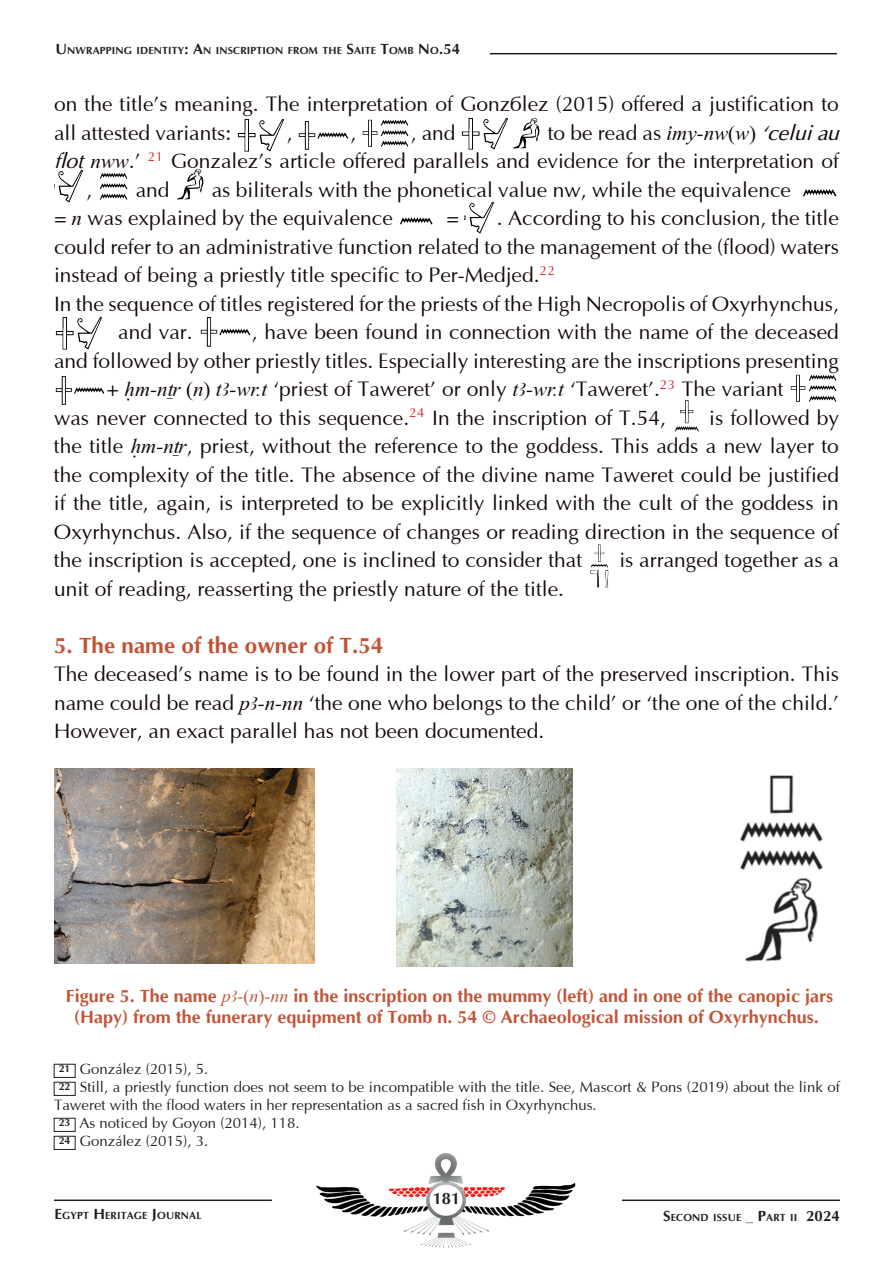
<style>
.page{position:relative;width:893px;height:1263px;background:#fff}
.page>*{position:absolute;margin:0;border:0;box-sizing:border-box;transform-origin:0 0}
.t1{font:700 22.5px "Optima";color:#c25336}
.t2{font:21px/28.5px "Optima";color:#140909}
.t3{font:700 18px/21px "Optima";color:#c25437;text-align:center}
.t4{font:700 16.5px "Optima";color:#231f20}
.t5{font:15px "Optima";color:#231f20}
.t6{font:700 10.5px "Optima";letter-spacing:.015em;color:#231f20}
.s1{font-size:15px}
.s2{font-family:"Transliteration";font-style:italic}
.s3{font-style:italic}
.s4{font-family:"Transliteration";font-weight:400;font-style:italic}
.s5{font-family:"Calibri";font-weight:300}
</style>
<div class="page">
<hr style="left:490px;top:53px;width:347px;height:1px;background:#231f20">
<img style="left:316px;top:1153px;width:260px;height:95px">
<hr style="left:54px;top:1199px;width:218px;height:2px;background:#231f20">
<hr style="left:622px;top:1199px;width:218px;height:2px;background:#231f20">
<img style="left:237px;top:118px;width:47px;height:34px">
<img style="left:298px;top:121px;width:51px;height:29px">
<img style="left:362px;top:119px;width:47px;height:28px">
<img style="left:461px;top:117px;width:79px;height:33px">
<img style="left:54px;top:169px;width:29px;height:34px">
<img style="left:100px;top:173px;width:28px;height:27px">
<img style="left:177px;top:168px;width:27px;height:32px">
<img style="left:803px;top:189px;width:34px;height:8px">
<img style="left:400px;top:217px;width:33px;height:8px">
<img style="left:464px;top:201px;width:30px;height:33px">
<img style="left:55px;top:316px;width:47px;height:34px">
<img style="left:200px;top:317px;width:51px;height:30px">
<img style="left:55px;top:376px;width:50px;height:29px">
<img style="left:790px;top:374px;width:47px;height:28px">
<img style="left:675px;top:399px;width:24px;height:33px">
<img style="left:590px;top:544px;width:19px;height:44px">
<img style="left:54px;top:768px;width:260px;height:195px">
<img style="left:397px;top:769px;width:176px;height:198px">
<img style="left:740px;top:775px;width:83px;height:187px">
<div style="left:54px;top:1064px;width:21px;height:13px;border:1px solid #231f20"></div>
<div style="left:54px;top:1082px;width:21px;height:13px;border:1px solid #231f20"></div>
<div style="left:54px;top:1118px;width:21px;height:13px;border:1px solid #231f20"></div>
<div style="left:54px;top:1136px;width:21px;height:13px;border:1px solid #231f20"></div>
<p class="t6" style="left:55px;top:45px;width:406px"><span class="s1">U</span>NWRAPPING IDENTITY<span class="s1">: A</span>N INSCRIPTION FROM THE <span class="s1">S</span>AITE <span class="s1">T</span>OMB <span class="s1">N</span> O<span class="s1">.54</span></p>
<p class="t2" style="left:54px;top:91px;width:786px">on the title’s meaning. The interpretation of González (2015) offered a justification to all attested variants:</p>
<p class="t2" style="left:287px;top:119px;width:7px">,</p>
<p class="t2" style="left:350px;top:119px;width:7px">,</p>
<p class="t2" style="left:411px;top:119px;width:46px">, and</p>
<p class="t2" style="left:548px;top:119px;width:293px">to be read as <span class="s2">imy-nw(w)</span> <span class="s3">‘celui au</span></p>
<p class="t2" style="left:54px;top:148px;width:786px"><span class="s3">flot</span> <span class="s2">nww</span>.’ <sup>21</sup> Gonzalez’s article offered parallels and evidence for the interpretation of</p>
<p class="t2" style="left:86px;top:176px;width:7px">,</p>
<p class="t2" style="left:54px;top:176px;width:738px;text-indent:158px">as biliterals with the phonetical value nw, while the equivalence = <span class="s2">n</span> was explained by the equivalence</p>
<p class="t2" style="left:136px;top:176px;width:35px">and</p>
<p class="t2" style="left:446px;top:205px;width:14px">=</p>
<p class="t2" style="left:497px;top:205px;width:343px">. According to his conclusion, the title</p>
<p class="t2" style="left:54px;top:233px;width:786px">could refer to an administrative function related to the management of the (flood) waters</p>
<p class="t2" style="left:54px;top:262px;width:502px">instead of being a priestly title specific to Per-Medjed.<sup>22</sup></p>
<p class="t2" style="left:54px;top:290px;width:786px">In the sequence of titles registered for the priests of the High Necropolis of Oxyrhynchus,</p>
<p class="t2" style="left:118px;top:319px;width:76px">and var.</p>
<p class="t2" style="left:252px;top:319px;width:589px">, have been found in connection with the name of the deceased</p>
<p class="t2" style="left:54px;top:347px;width:786px">and followed by other priestly titles. Especially interesting are the inscriptions presenting</p>
<p class="t2" style="left:106px;top:376px;width:679px">+ <span class="s2">Hm-nTr (n) tA-wr.t</span> ‘priest of Taweret’ or only <span class="s2">tA-wr.t</span> ‘Taweret’.<sup>23</sup> The variant</p>
<p class="t2" style="left:54px;top:404px;width:613px">was never connected to this sequence.<sup>24</sup> In the inscription of T.54,</p>
<p class="t2" style="left:54px;top:404px;width:786px;text-align:justify;text-indent:655px">is followed by the title <span class="s2">Hm-nTr</span>, priest, without the reference to the goddess. This adds a new layer to the complexity of the title. The absence of the divine name Taweret could be justified if the title, again, is interpreted to be explicitly linked with the cult of the goddess in Oxyrhynchus. Also, if the sequence of changes or reading direction in the sequence of the inscription is accepted, one is inclined to consider that</p>
<p class="t2" style="left:619px;top:547px;width:221px">is arranged together as a</p>
<p class="t2" style="left:54px;top:575px;width:512px">unit of reading, reasserting the priestly nature of the title.</p>
<p class="t1" style="left:54px;top:633px;width:331px">5. The name of the owner of T.54</p>
<p class="t2" style="left:54px;top:661px;width:787px;text-align:justify">The deceased’s name is to be found in the lower part of the preserved inscription. This name could be read <span class="s2">pA-n-nn</span> ‘the one who belongs to the child’ or ‘the one of the child.’ However, an exact parallel has not been documented.</p>
<p class="t3" style="left:66px;top:986px;width:769px">Figure 5. The name <span class="s4">pA-(n)-nn</span> in the inscription on the mummy (left) and in one of the canopic jars (Hapy) from the funerary equipment of Tomb n. 54 © Archaeological mission of Oxyrhynchus.</p>
<p class="t5" style="left:59px;top:1062px;width:151px"><sup>21</sup> Gonz<span class="s5">á</span>lez (2015), 5.</p>
<p class="t5" style="left:59px;top:1080px;width:783px"><sup>22</sup> Still, a priestly function does not seem to be incompatible with the title. See, Mascort &amp; Pons (2019) about the link of</p>
<p class="t5" style="left:54px;top:1098px;width:544px">Taweret with the flood waters in her representation as a sacred fish in Oxyrhynchus.</p>
<p class="t5" style="left:59px;top:1116px;width:242px"><sup>23</sup> As noticed by Goyon (2014), 118.</p>
<p class="t5" style="left:59px;top:1134px;width:151px"><sup>24</sup> Gonz<span class="s5">á</span>lez (2015), 3.</p>
<p class="t4" style="left:433px;top:1189px;width:29px">181</p>
<p class="t6" style="left:55px;top:1210px;width:149px"><span class="s1">E</span>GYPT <span class="s1">H</span>ERITAGE <span class="s1">J</span>OURNAL</p>
<p class="t6" style="left:663px;top:1212px;width:178px"><span class="s1">S</span>ECOND ISSUE <span class="s1">_ P</span>ART II <span class="s1">2024</span></p>
</div>
